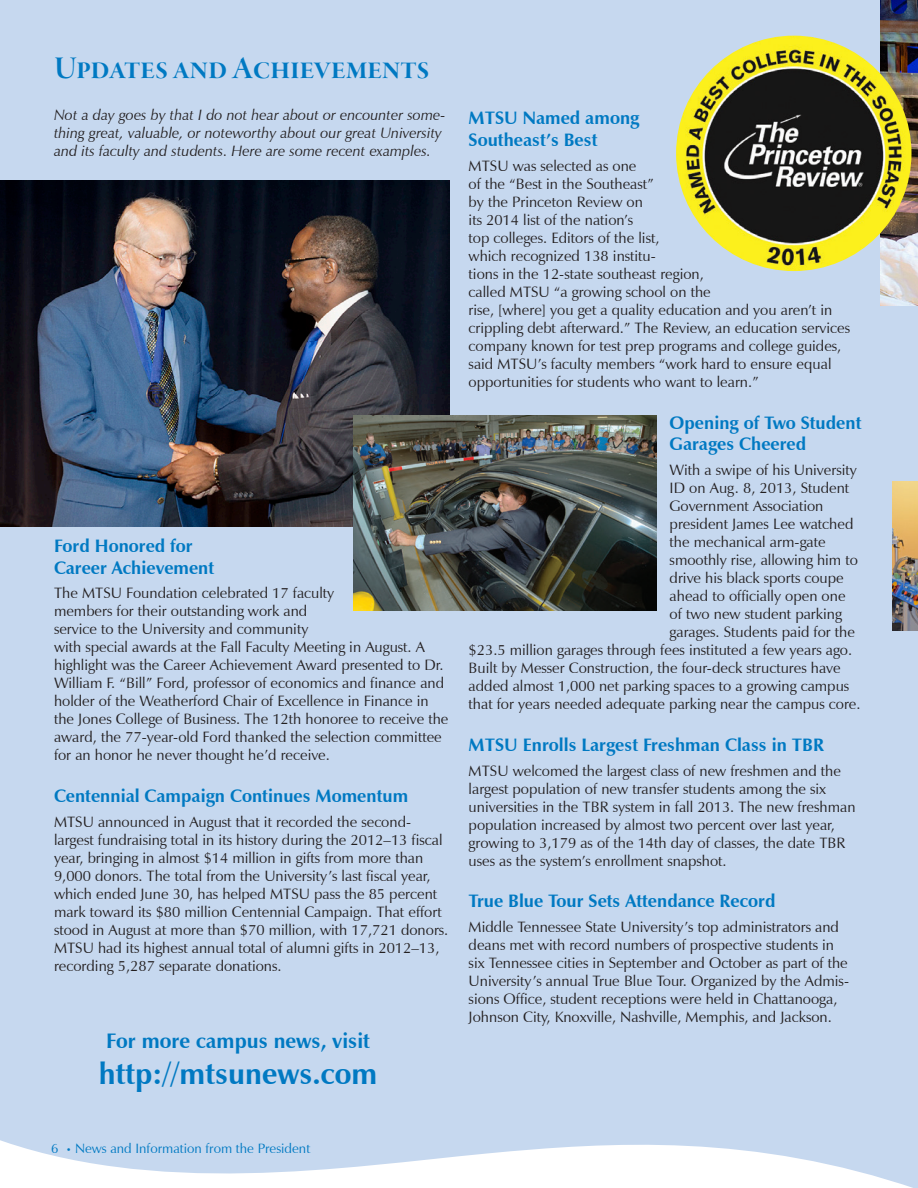
<style>
.page{position:relative;width:918px;height:1188px;background:#c6d8ef}
.page>*{position:absolute;margin:0;border:0;box-sizing:border-box;transform-origin:0 0}
.t1{font:33px "Garamond Premr Pro Smbd Disp";letter-spacing:.005em;color:#0079c2}
.t2{font:700 30px "Zapf Humanist 601 BT";color:#0079c2}
.t3{font:700 21px "Zapf Humanist 601 BT";color:#0079c2}
.t4{font:700 18px/21.6px "Zapf Humanist 601 BT";color:#0079c2}
.t5{font:15px/18px "Zapf Humanist 601 BT";color:#231f20}
.t6{font:italic 15px/18px "Zapf Humanist 601 BT";color:#231f20}
.t7{font:13.5px "Zapf Humanist 601 BT";color:#0079c2}
.s1{font-size:9px}
</style>
<div class="page">
<img style="left:0;top:181px;width:449px;height:345px">
<img style="left:354px;top:416px;width:302px;height:194px">
<img style="left:880px;top:0;width:38px;height:306px">
<img style="left:676px;top:36px;width:236px;height:235px;border-radius:118px">
<img style="left:892px;top:482px;width:26px;height:148px">
<h1 class="t1" style="left:55px;top:50px;width:376px">Updates and Achievements</h1>
<p class="t6" style="left:54px;top:106px;width:393px">Not a day goes by that I do not hear about or encounter some&shy;thing great, valuable, or noteworthy about our great University and its faculty and students. Here are some recent examples.</p>
<p class="t4" style="left:54px;top:535px;width:162px">Ford Honored for<br>Career Achievement</p>
<p class="t5" style="left:54px;top:584px;width:396px">The MTSU Foundation celebrated 17 faculty<br>members for their outstanding work and<br>service to the University and community<br>with special awards at the Fall Faculty Meeting in August. A highlight was the Career Achievement Award presented to Dr.<br>William F. “Bill” Ford, professor of economics and finance and holder of the Weatherford Chair of Excellence in Finance in the Jones College of Business. The 12th honoree to receive the award, the 77-year-old Ford thanked the selection committee for an honor he never thought he’d receive.</p>
<p class="t4" style="left:54px;top:785px;width:356px">Centennial Campaign Continues Momentum</p>
<p class="t5" style="left:54px;top:813px;width:396px">MTSU announced in August that it recorded the second&shy;largest fundraising total in its history during the 2012–13 fiscal year, bringing in almost $14 million in gifts from more than 9,000 donors. The total from the University’s last fiscal year, which ended June 30, has helped MTSU pass the 85 percent mark toward its $80 million Centennial Campaign. That effort stood in August at more than $70 million, with 17,721 donors.<br>MTSU had its highest annual total of alumni gifts in 2012–13, recording 5,287 separate donations.</p>
<h3 class="t3" style="left:106px;top:1028px;width:265px">For more campus news, visit</h3>
<h2 class="t2" style="left:99px;top:1055px;width:280px">http://mtsunews.com</h2>
<p class="t4" style="left:469px;top:107px;width:172px">MTSU Named among<br>Southeast’s Best</p>
<p class="t5" style="left:469px;top:157px;width:383px">MTSU was selected as one<br>of the “Best in the Southeast”<br>by the Princeton Review on<br>its 2014 list of the nation’s<br>top colleges. Editors of the list,<br>which recognized 138 institu-<br>tions in the 12-state southeast region,<br>called MTSU “a growing school on the<br>rise, [where] you get a quality education and you aren’t in crippling debt afterward.” The Review, an education services company known for test prep programs and college guides, said MTSU’s faculty members “work hard to ensure equal opportunities for students who want to learn.”</p>
<p class="t4" style="left:670px;top:412px;width:193px">Opening of Two Student<br>Garages Cheered</p>
<p class="t5" style="left:670px;top:461px;width:189px">With a swipe of his University</p>
<p class="t5" style="left:670px;top:479px;width:181px">ID on Aug. 8, 2013, Student</p>
<p class="t5" style="left:670px;top:497px;width:155px">Government Association</p>
<p class="t5" style="left:670px;top:515px;width:185px">president James Lee watched</p>
<p class="t5" style="left:670px;top:533px;width:158px">the mechanical arm-gate</p>
<p class="t5" style="left:670px;top:551px;width:190px">smoothly rise, allowing him to</p>
<p class="t5" style="left:670px;top:569px;width:176px">drive his black sports coupe</p>
<p class="t5" style="left:670px;top:587px;width:177px">ahead to officially open one</p>
<p class="t5" style="left:670px;top:605px;width:174px">of two new student parking</p>
<p class="t5" style="left:670px;top:623px;width:187px">garages. Students paid for the</p>
<p class="t5" style="left:469px;top:641px;width:385px">$23.5 million garages through fees instituted a few years ago.</p>
<p class="t5" style="left:469px;top:659px;width:374px">Built by Messer Construction, the four-deck structures have</p>
<p class="t5" style="left:469px;top:677px;width:382px">added almost 1,000 net parking spaces to a growing campus</p>
<p class="t5" style="left:469px;top:695px;width:393px">that for years needed adequate parking near the campus core.</p>
<p class="t4" style="left:469px;top:734px;width:357px">MTSU Enrolls Largest Freshman Class in TBR</p>
<p class="t5" style="left:469px;top:761px;width:388px">MTSU welcomed the largest class of new freshmen and the largest population of new transfer students among the six universities in the TBR system in fall 2013. The new freshman population increased by almost two percent over last year, growing to 3,179 as of the 14th day of classes, the date TBR uses as the system’s enrollment snapshot.</p>
<p class="t4" style="left:469px;top:890px;width:308px">True Blue Tour Sets Attendance Record</p>
<p class="t5" style="left:469px;top:918px;width:382px">Middle Tennessee State University’s top administrators and deans met with record numbers of prospective students in six Tennessee cities in September and October as part of the University’s annual True Blue Tour. Organized by the Admis&shy;sions Office, student receptions were held in Chattanooga, Johnson City, Knoxville, Nashville, Memphis, and Jackson.</p>
<p class="t7" style="left:51px;top:1140px;width:261px">6 <span class="s1">•</span> News and Information from the President</p>
</div>
